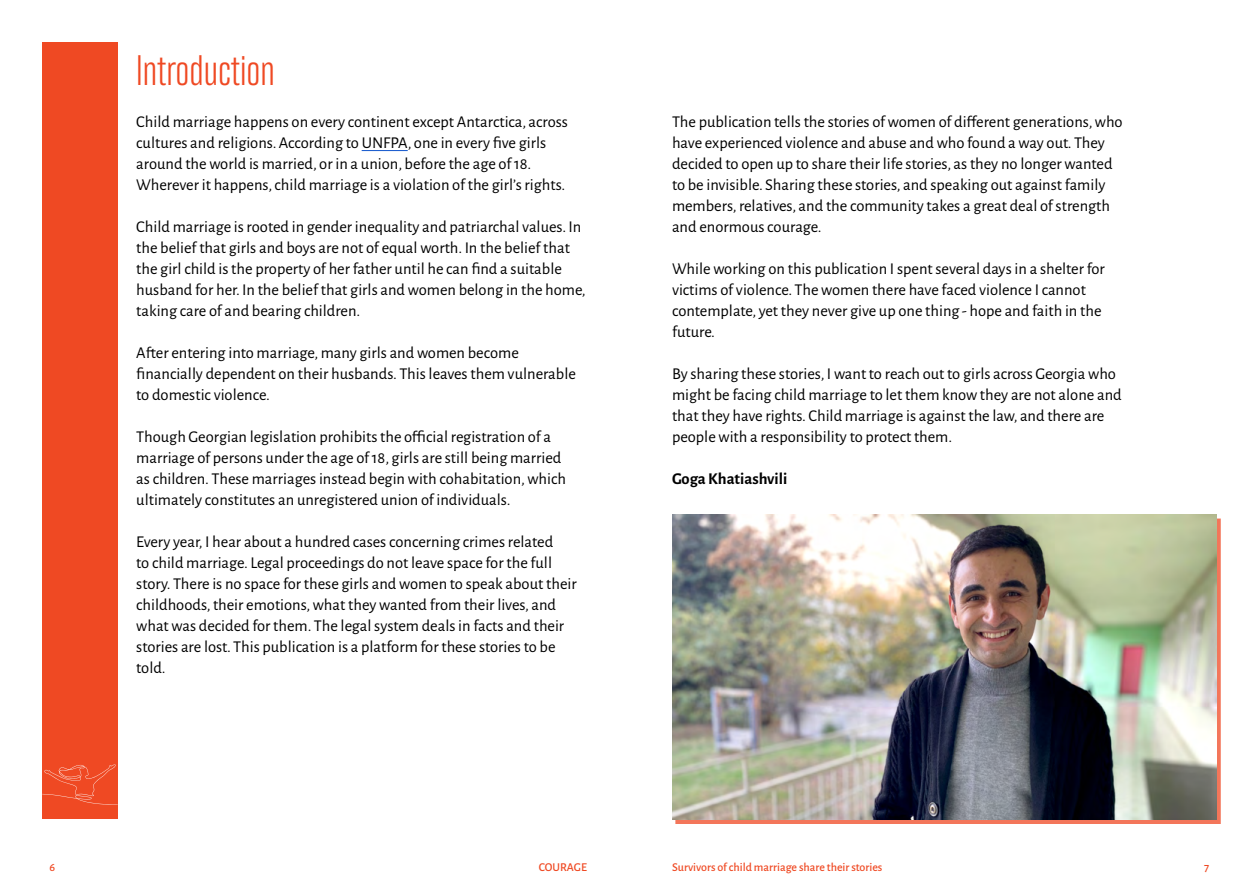
<style>
.page{position:relative;width:1259px;height:893px;background:#fff}
.page>*{position:absolute;margin:0;border:0;box-sizing:border-box;transform-origin:0 0}
.TOC_HEADER{font:37.5px "Bw Stretch";color:#ef4923}
.t1{font:16.5px/21px "Alegreya Sans";color:#000}
.t2{font:700 16.5px "Alegreya Sans";color:#000}
.t3{font:500 12px "Alegreya Sans";color:#ef4923}
</style>
<div class="page">
<hr style="left:362px;top:150px;width:46px;height:1px;background:#15c">
<div style="left:675px;top:519px;width:546px;height:305px;background:#ef4923;opacity:.75"></div>
<img style="left:672px;top:514px;width:544px;height:306px">
<div style="left:42px;top:43px;width:76px;height:776px;background:#ef4923"></div>
<svg style="left:42px;top:765px;width:76px;height:40px"></svg>
<p class="TOC_HEADER" style="left:136px;top:46px;width:140px">Introduction</p>
<p class="t1" style="left:136px;top:110px;width:433px">Child marriage happens on every continent except Antarctica, across cultures and religions. According to UNFPA, one in every five girls around the world is married, or in a union, before the age of 18.<br>Wherever it happens, child marriage is a violation of the girl’s rights.</p>
<p class="t1" style="left:136px;top:215px;width:451px">Child marriage is rooted in gender inequality and patriarchal values. In the belief that girls and boys are not of equal worth. In the belief that the girl child is the property of her father until he can find a suitable husband for her. In the belief that girls and women belong in the home, taking care of and bearing children.</p>
<p class="t1" style="left:136px;top:341px;width:441px">After entering into marriage, many girls and women become financially dependent on their husbands. This leaves them vulnerable to domestic violence.</p>
<p class="t1" style="left:136px;top:425px;width:431px">Though Georgian legislation prohibits the official registration of a marriage of persons under the age of 18, girls are still being married as children. These marriages instead begin with cohabitation, which ultimately constitutes an unregistered union of individuals.</p>
<p class="t1" style="left:136px;top:530px;width:442px">Every year, I hear about a hundred cases concerning crimes related<br>to child marriage. Legal proceedings do not leave space for the full story. There is no space for these girls and women to speak about their childhoods, their emotions, what they wanted from their lives, and what was decided for them. The legal system deals in facts and their stories are lost. This publication is a platform for these stories to be told.</p>
<p class="t1" style="left:672px;top:110px;width:452px">The publication tells the stories of women of different generations, who have experienced violence and abuse and who found a way out. They decided to open up to share their life stories, as they no longer wanted to be invisible. Sharing these stories, and speaking out against family members, relatives, and the community takes a great deal of strength and enormous courage.</p>
<p class="t1" style="left:672px;top:257px;width:434px">While working on this publication I spent several days in a shelter for victims of violence. The women there have faced violence I cannot contemplate, yet they never give up one thing - hope and faith in the future.</p>
<p class="t1" style="left:672px;top:362px;width:451px">By sharing these stories, I want to reach out to girls across Georgia who might be facing child marriage to let them know they are not alone and that they have rights. Child marriage is against the law, and there are people with a responsibility to protect them.</p>
<p class="t2" style="left:672px;top:466px;width:117px">Goga Khatiashvili</p>
<p class="t3" style="left:49px;top:859px;width:7px">6</p>
<p class="t3" style="left:539px;top:859px;width:50px">COURAGE</p>
<p class="t3" style="left:672px;top:859px;width:212px">Survivors of child marriage share their stories</p>
<p class="t3" style="left:1204px;top:859px;width:7px">7</p>
</div>
